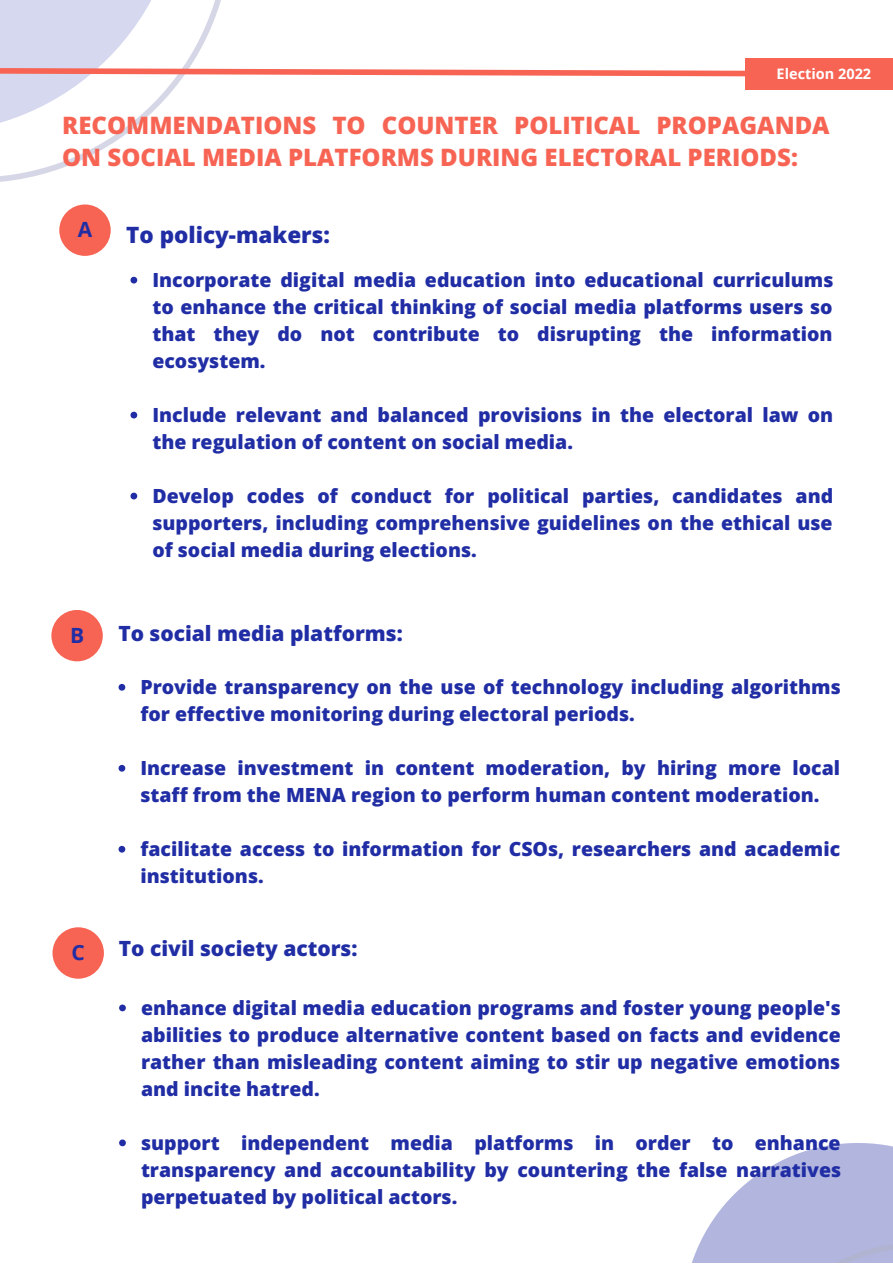
<style>
.page{position:relative;width:893px;height:1264px;background:#fff}
.page>*{position:absolute;margin:0;border:0;box-sizing:border-box;transform-origin:0 0}
.t1{font:800 24px/32.5px "Open Sans";color:#f76454}
.t2{font:800 22.5px "Open Sans";color:#202da4}
.t3{font:800 21px "Open Sans";color:#202da4}
.t4{font:700 21px "Open Sans";color:#202da4}
.t5{font:800 19.5px/27px "Open Sans";color:#202da4}
.t6{font:700 14.55px "Open Sans";color:#fff}
</style>
<div class="page">
<div style="left:744px;top:58px;width:148px;height:31px;background:#f76454"></div>
<svg style="left:0;top:0;width:778px;height:182px"></svg>
<svg style="left:756px;top:1143px;width:136px;height:33px;fill:#b2b6df"></svg>
<svg style="left:692px;top:1176px;width:200px;height:86px;background:#bcbfe2"></svg>
<div style="left:51px;top:610px;width:52px;height:51px;background:#f76454;border-radius:50%"></div>
<svg style="left:118px;top:684px;width:7px;height:6px"></svg>
<svg style="left:118px;top:765px;width:7px;height:6px"></svg>
<svg style="left:118px;top:845px;width:7px;height:7px"></svg>
<div style="left:52px;top:927px;width:52px;height:51px;background:#f76454;border-radius:50%"></div>
<svg style="left:119px;top:1004px;width:7px;height:7px"></svg>
<svg style="left:119px;top:1139px;width:7px;height:7px"></svg>
<div style="left:59px;top:204px;width:52px;height:52px;background:#f76454;border-radius:50%"></div>
<svg style="left:130px;top:277px;width:7px;height:6px"></svg>
<svg style="left:130px;top:412px;width:7px;height:6px"></svg>
<svg style="left:130px;top:492px;width:7px;height:7px"></svg>
<p class="t6" style="left:776px;top:64px;width:96px">Election 2022</p>
<p class="t1" style="left:62px;top:108px;width:769px">RECOMMENDATIONS TO COUNTER POLITICAL PROPAGANDA<br>ON SOCIAL MEDIA PLATFORMS DURING ELECTORAL PERIODS:</p>
<p class="t4" style="left:78px;top:215px;width:16px">A</p>
<p class="t2" style="left:126px;top:219px;width:205px">To policy-makers:</p>
<p class="t5" style="left:152px;top:266px;width:682px;text-align:justify">Incorporate digital media education into educational curriculums to enhance the critical thinking of social media platforms users so that they do not contribute to disrupting the information ecosystem.</p>
<p class="t5" style="left:152px;top:401px;width:682px">Include relevant and balanced provisions in the electoral law on the regulation of content on social media.</p>
<p class="t5" style="left:152px;top:482px;width:682px;text-align:justify">Develop codes of conduct for political parties, candidates and supporters, including comprehensive guidelines on the ethical use of social media during elections.</p>
<p class="t4" style="left:70px;top:620px;width:16px">B</p>
<p class="t3" style="left:118px;top:618px;width:286px">To social media platforms:</p>
<p class="t5" style="left:140px;top:673px;width:701px">Provide transparency on the use of technology including algorithms for effective monitoring during electoral periods.</p>
<p class="t5" style="left:140px;top:754px;width:701px">Increase investment in content moderation, by hiring more local staff from the MENA region to perform human content moderation.</p>
<p class="t5" style="left:140px;top:835px;width:701px">facilitate access to information for CSOs, researchers and academic institutions.</p>
<p class="t4" style="left:71px;top:937px;width:15px">C</p>
<p class="t3" style="left:119px;top:933px;width:240px">To civil society actors:</p>
<p class="t5" style="left:141px;top:993px;width:701px;text-align:justify">enhance digital media education programs and foster young people's abilities to produce alternative content based on facts and evidence rather than misleading content aiming to stir up negative emotions and incite hatred.</p>
<p class="t5" style="left:141px;top:1128px;width:701px;text-align:justify">support independent media platforms in order to enhance transparency and accountability by countering the false narratives perpetuated by political actors.</p>
</div>
